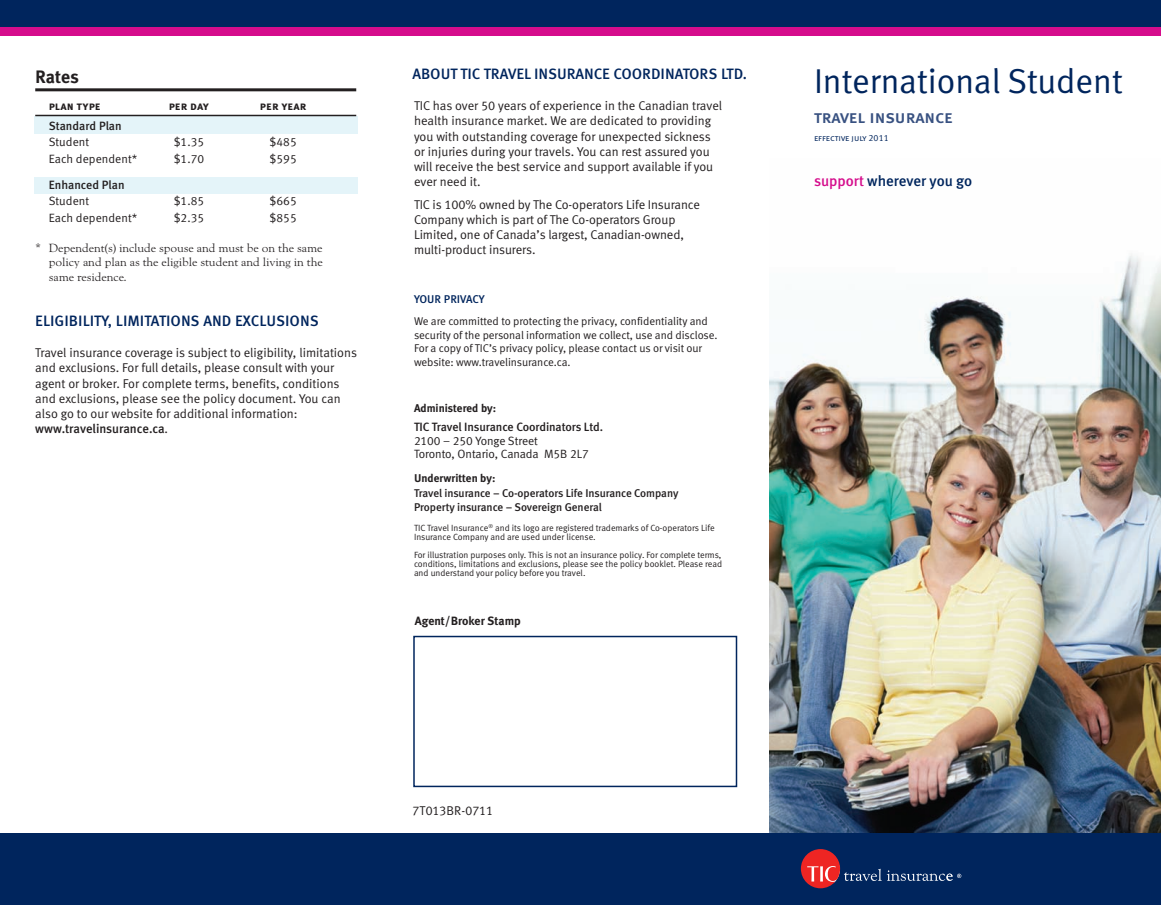
<style>
.page{position:relative;width:1161px;height:905px;background:#fff}
.page>*{position:absolute;margin:0;border:0;box-sizing:border-box;transform-origin:0 0}
.t1{font:34.5px "Meta Normal LF";color:#00255d}
.t2{font:18px "Meta Medium LF Caps";letter-spacing:-.01em;color:#385181}
.t3{font:700 18px "Meta Plus";color:#231f20}
.t4{font:15px "Meta Medium LF Caps";letter-spacing:-.005em;color:#00255d}
.t5{font:15px "Meta Medium LF";color:#00255d}
.t6{font:12.75px/15px "Meta Normal LF";letter-spacing:-.005em;color:#231f20}
.t7{font:12.75px "Meta Medium LF";color:#231f20}
.t8{font:12.75px "Meta Plus Normal Caps";letter-spacing:.005em;color:#231f20}
.t9{font:12px/13.5px "Meta Normal LF";color:#231f20}
.t10{font:12px/14.4px "Goudy Old Style";letter-spacing:-.005em;color:#231f20;text-align:justify}
.t11{font:12px "Meta Medium LF";letter-spacing:-.005em;color:#231f20}
.t12{font:12px "Meta Plus Bold Caps";letter-spacing:.005em;color:#231f20}
.t13{font:700 12px "Meta Plus";color:#231f20}
.t14{font:11.25px/13.5px "Meta Normal LF";letter-spacing:-.005em;color:#231f20}
.t15{font:11.25px/14.4px "Meta Medium LF";letter-spacing:-.005em;color:#231f20}
.t16{font:700 11.25px "Meta Plus";color:#231f20}
.t17{font:11.25px "Meta Medium LF Caps";letter-spacing:-.005em;color:#00255d}
.t18{font:9px/9px "Meta Normal LF";color:#231f20}
.t19{font:9px "Meta Normal LF Caps";color:#00255d}
.s1{font-family:"Meta Normal LF"}
.s2{color:#d50d8c}
</style>
<div class="page">
<img style="left:770px;top:254px;width:391px;height:579px">
<div style="left:0;top:0;width:1161px;height:36px;background:#d50d8c"></div>
<div style="left:0;top:833px;width:1161px;height:71px;background:#00255d"></div>
<svg style="left:801px;top:849px;width:160px;height:39px"></svg>
<div style="left:0;top:0;width:1161px;height:26px;background:#00255d"></div>
<div style="left:413px;top:635px;width:324px;height:152px;border:2px solid #00255d"></div>
<div style="left:34px;top:116px;width:324px;height:18px;background:#e4f4f9"></div>
<div style="left:34px;top:177px;width:324px;height:17px;background:#e4f4f9"></div>
<hr style="left:35px;top:88px;width:321px;height:3px;background:#231f20">
<hr style="left:35px;top:115px;width:321px;height:1px;background:#231f20">
<h2 class="t3" style="left:35px;top:66px;width:45px">Rates</h2>
<p class="t12" style="left:49px;top:99px;width:54px">plan type</p>
<p class="t12" style="left:169px;top:99px;width:42px">per day</p>
<p class="t12" style="left:260px;top:99px;width:48px">per year</p>
<p class="t11" style="left:49px;top:121px;width:74px">Standard Plan</p>
<p class="t9" style="left:49px;top:136px;width:42px">Student</p>
<p class="t9" style="left:174px;top:136px;width:32px">$1.35</p>
<p class="t9" style="left:270px;top:136px;width:29px">$485</p>
<p class="t9" style="left:49px;top:153px;width:90px">Each dependent*</p>
<p class="t9" style="left:174px;top:153px;width:32px">$1.70</p>
<p class="t9" style="left:270px;top:153px;width:29px">$595</p>
<p class="t11" style="left:49px;top:180px;width:77px">Enhanced Plan</p>
<p class="t9" style="left:49px;top:195px;width:42px">Student</p>
<p class="t9" style="left:174px;top:195px;width:32px">$1.85</p>
<p class="t9" style="left:270px;top:195px;width:29px">$665</p>
<p class="t9" style="left:49px;top:212px;width:90px">Each dependent*</p>
<p class="t9" style="left:174px;top:212px;width:32px">$2.35</p>
<p class="t9" style="left:270px;top:212px;width:29px">$855</p>
<p class="t10" style="left:49px;top:241px;width:276px;text-indent:-13px">* Dependent(s) include spouse and must be on the same policy and plan as the eligible student and living in the same residence.</p>
<p class="t4" style="left:35px;top:316px;width:285px">ELIGIBILITY, LIMITATIONS AND EXCLUSIONS</p>
<p class="t6" style="left:35px;top:347px;width:323px">Travel insurance coverage is subject to eligibility, limitations and exclusions. For full details, please consult with your agent or broker. For complete terms, benefits, conditions and exclusions, please see the policy document. You can also go to our website for additional information:</p>
<p class="t7" style="left:35px;top:423px;width:134px">www.travelinsurance.ca<span class="s1">.</span></p>
<p class="t4" style="left:412px;top:68px;width:336px">ABOUT TIC TRAVEL INSURANCE COORDINATORS LTD.</p>
<p class="t6" style="left:414px;top:100px;width:310px">TIC has over 50 years of experience in the Canadian travel health insurance market. We are dedicated to providing you with outstanding coverage for unexpected sickness or injuries during your travels. You can rest assured you will receive the best service and support available if you ever need it.</p>
<p class="t6" style="left:414px;top:198px;width:288px">TIC is 100% owned by The Co-operators Life Insurance Company which is part of The Co-operators Group Limited, one of Canada’s largest, Canadian-owned, multi-product insurers.</p>
<p class="t17" style="left:414px;top:295px;width:72px">YOUR PRIVACY</p>
<p class="t14" style="left:414px;top:316px;width:305px">We are committed to protecting the privacy, confidentiality and security of the personal information we collect, use and disclose.<br>For a copy of TIC’s privacy policy, please contact us or visit our website: www.travelinsurance.ca.</p>
<p class="t16" style="left:414px;top:402px;width:84px">Administered by:</p>
<p class="t11" style="left:414px;top:423px;width:191px">TIC Travel Insurance Coordinators Ltd.</p>
<p class="t9" style="left:414px;top:435px;width:176px">2100 – 250 Yonge Street<br>Toronto, Ontario, Canada M5B 2L7</p>
<p class="t16" style="left:414px;top:472px;width:83px">Underwritten by:</p>
<p class="t15" style="left:414px;top:486px;width:266px">Travel insurance – Co-operators Life Insurance Company<br>Property insurance – Sovereign General</p>
<p class="t18" style="left:414px;top:524px;width:302px">TIC Travel Insurance<sup>®</sup> and its logo are registered trademarks of Co-operators Life<br>Insurance Company and are used under license.</p>
<p class="t18" style="left:414px;top:551px;width:310px;text-align:justify">For illustration purposes only. This is not an insurance policy. For complete terms, conditions, limitations and exclusions, please see the policy booklet. Please read and understand your policy before you travel.</p>
<p class="t13" style="left:415px;top:614px;width:108px">Agent/Broker Stamp</p>
<h1 class="t1" style="left:814px;top:69px;width:310px">International Student</h1>
<h2 class="t2" style="left:814px;top:110px;width:140px">travel insurance</h2>
<p class="t19" style="left:814px;top:135px;width:76px">effective july 2011</p>
<p class="t5" style="left:814px;top:176px;width:160px"><span class="s2">support</span> wherever you go</p>
<p class="t8" style="left:412px;top:803px;width:82px">7T013BR-0711</p>
</div>
